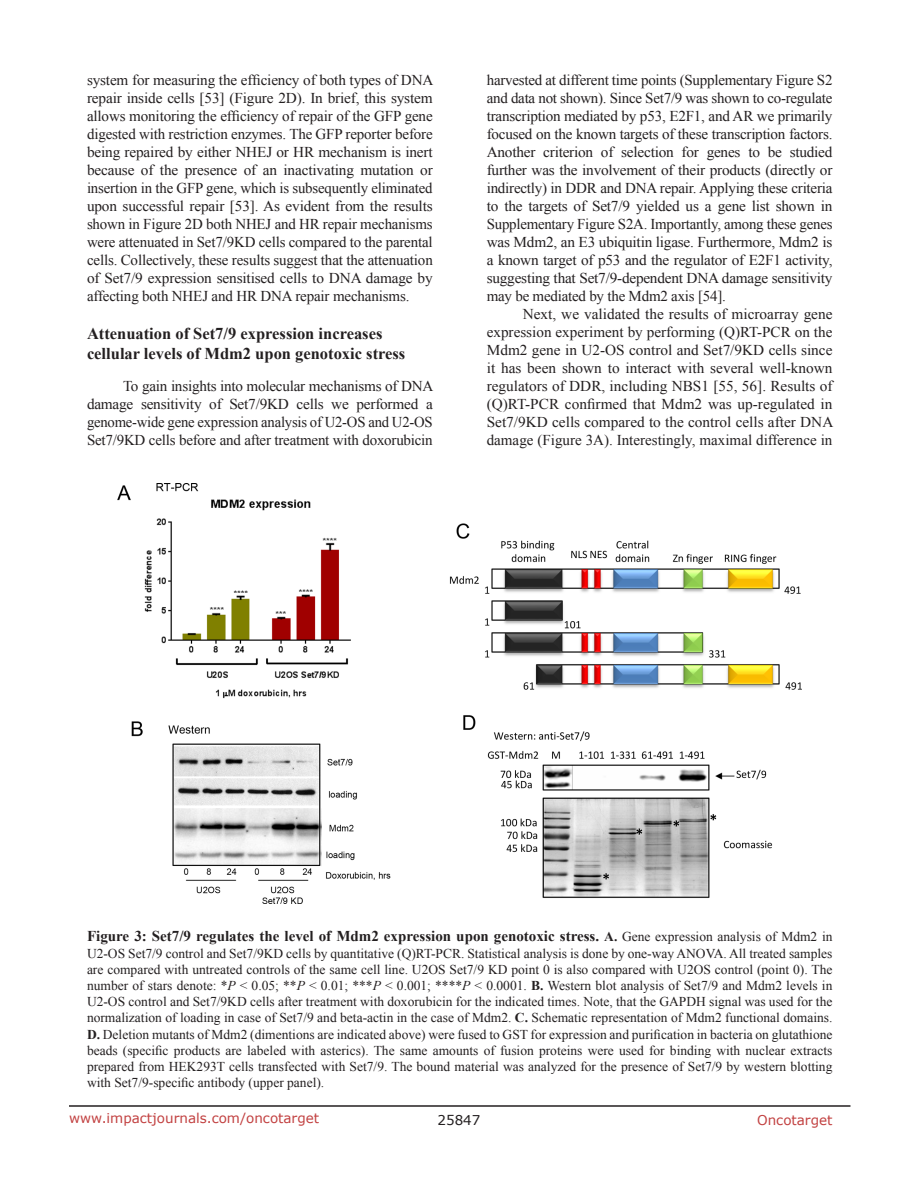
<style>
.page{position:relative;width:918px;height:1188px;background:#fff}
.page>*{position:absolute;margin:0;border:0;box-sizing:border-box;transform-origin:0 0}
.SubHeading{font:700 16.5px/19.8px "Times New Roman";color:#231f20}
.BodyText{font:15px/18px "Times New Roman";letter-spacing:-.015em;color:#231f20;text-align:justify}
.FigureText{font:700 15px "Times New Roman";color:#231f20}
.FigureText-2{font:13.5px/16.2px "Times New Roman";color:#231f20;text-align:justify}
.t1{font:13.5px "Verdana";color:#c24141}
.t2{font:13.5px "Verdana";color:#231f20}
.s1{font-size:13.5px}
.s2{font-weight:400;font-size:13.5px}
.s3{font-style:italic}
.s4{font-weight:700}
</style>
<div class="page">
<hr style="left:69px;top:1105px;width:781px;height:2px;background:#231f20">
<img style="left:118px;top:484px;width:684px;height:420px">
<p class="BodyText" style="left:87px;top:71px;width:348px">system for measuring the efficiency of both types of DNA repair inside cells [53] (Figure 2D). In brief, this system allows monitoring the efficiency of repair of the GFP gene digested with restriction enzymes. The GFP reporter before being repaired by either NHEJ or HR mechanism is inert because of the presence of an inactivating mutation or insertion in the GFP gene, which is subsequently eliminated upon successful repair [53]. As evident from the results shown in Figure 2D both NHEJ and HR repair mechanisms were attenuated in Set7/9KD cells compared to the parental cells. Collectively, these results suggest that the attenuation of Set7/9 expression sensitised cells to DNA damage by affecting both NHEJ and HR DNA repair mechanisms.</p>
<p class="SubHeading" style="left:87px;top:323px;width:320px">Attenuation of Set7/9 expression increases cellular levels of Mdm2 upon genotoxic stress</p>
<p class="BodyText" style="left:87px;top:376px;width:348px;text-indent:36px">To gain insights into molecular mechanisms of DNA damage sensitivity of Set7/9KD cells we performed a genome-wide gene expression analysis of U2-OS and U2-OS Set7/9KD cells before and after treatment with doxorubicin</p>
<p class="BodyText" style="left:487px;top:71px;width:347px">harvested at different time points (Supplementary Figure S2 and data not shown). Since Set7/9 was shown to co-regulate transcription mediated by p53, E2F1, and AR we primarily focused on the known targets of these transcription factors.<br>Another criterion of selection for genes to be studied further was the involvement of their products (directly or indirectly) in DDR and DNA repair. Applying these criteria to the targets of Set7/9 yielded us a gene list shown in Supplementary Figure S2A. Importantly, among these genes was Mdm2, an E3 ubiquitin ligase. Furthermore, Mdm2 is a known target of p53 and the regulator of E2F1 activity, suggesting that Set7/9-dependent DNA damage sensitivity may be mediated by the Mdm2 axis [54].</p>
<p class="BodyText" style="left:487px;top:305px;width:348px;text-indent:36px">Next, we validated the results of microarray gene expression experiment by performing (Q)RT-PCR on the Mdm2 gene in U2-OS control and Set7/9KD cells since it has been shown to interact with several well-known regulators of DDR, including NBS1 [55, 56]. Results of (Q)RT-PCR confirmed that Mdm2 was up-regulated in Set7/9KD cells compared to the control cells after DNA damage (Figure 3A). Interestingly, maximal difference in</p>
<p class="FigureText" style="left:87px;top:926px;width:747px">Figure 3: Set7/9 regulates the level of Mdm2 expression upon genotoxic stress. <span class="s1">A.</span> <span class="s2">Gene expression analysis of Mdm2 in</span></p>
<p class="FigureText-2" style="left:87px;top:945px;width:747px">U2-OS Set7/9 control and Set7/9KD cells by quantitative (Q)RT-PCR. Statistical analysis is done by one-way ANOVA. All treated samples are compared with untreated controls of the same cell line. U2OS Set7/9 KD point 0 is also compared with U2OS control (point 0). The number of stars denote: *<span class="s3">P</span> &lt; 0.05; **<span class="s3">P</span> &lt; 0.01; ***<span class="s3">P</span> &lt; 0.001; ****<span class="s3">P</span> &lt; 0.0001. <span class="s4">B.</span> Western blot analysis of Set7/9 and Mdm2 levels in U2-OS control and Set7/9KD cells after treatment with doxorubicin for the indicated times. Note, that the GAPDH signal was used for the normalization of loading in case of Set7/9 and beta-actin in the case of Mdm2. <span class="s4">C.</span> Schematic representation of Mdm2 functional domains.<br><span class="s4">D.</span> Deletion mutants of Mdm2 (dimentions are indicated above) were fused to GST for expression and purification in bacteria on glutathione beads (specific products are labeled with asterics). The same amounts of fusion proteins were used for binding with nuclear extracts prepared from HEK293T cells transfected with Set7/9. The bound material was analyzed for the presence of Set7/9 by western blotting with Set7/9-specific antibody (upper panel).</p>
<p class="t1" style="left:69px;top:1109px;width:252px">www.impactjournals.com/oncotarget</p>
<p class="t2" style="left:438px;top:1111px;width:44px">25847</p>
<p class="t1" style="left:757px;top:1111px;width:77px">Oncotarget</p>
</div>
